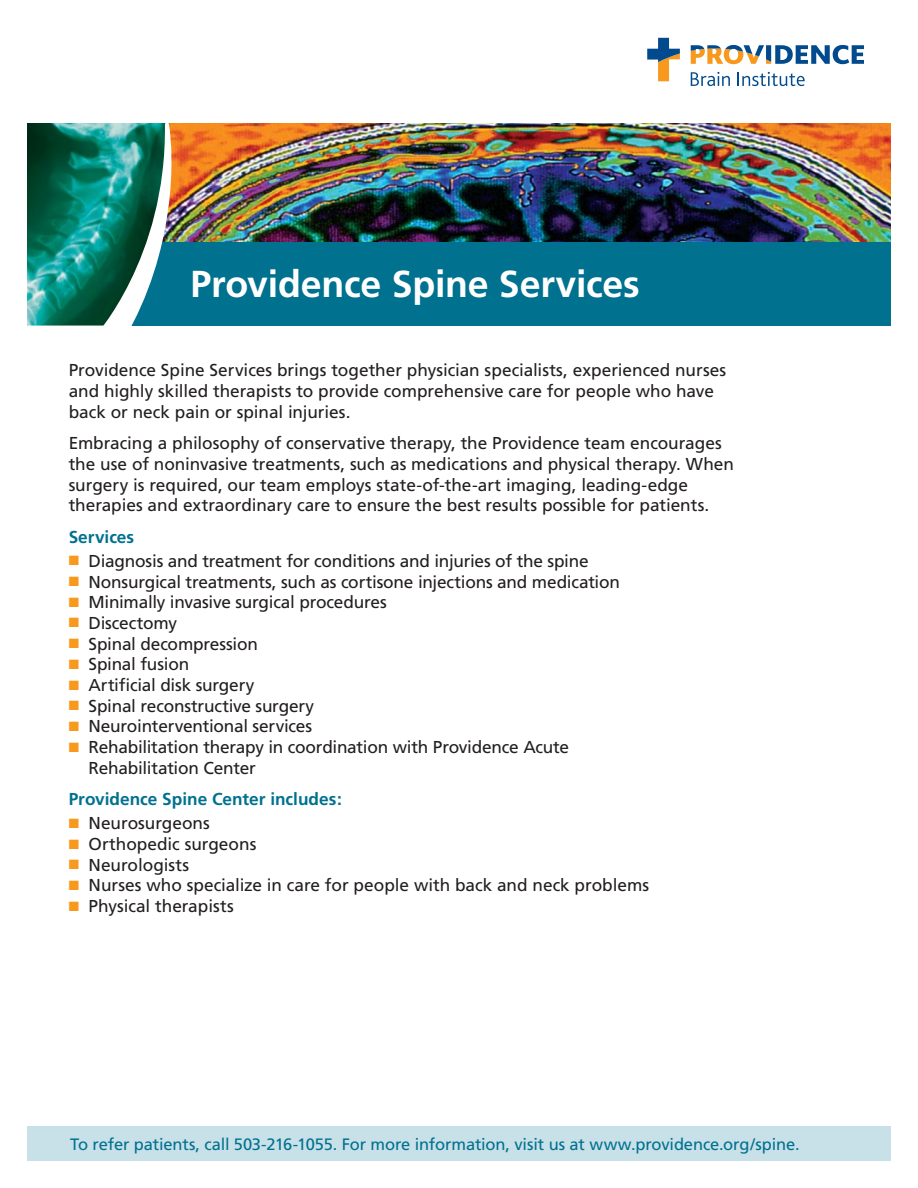
<style>
.page{position:relative;width:918px;height:1188px;background:#fff}
.page>*{position:absolute;margin:0;border:0;box-sizing:border-box;transform-origin:0 0}
.t1{font:700 37.5px "Frutiger";letter-spacing:-.005em;color:#fff}
.t2{font:17.25px/20.7px "Frutiger";letter-spacing:-.01em;color:#231f20}
.t3{font:700 17.25px "Frutiger";color:#00718f}
.t4{font:16.5px "Frutiger";letter-spacing:-.005em;color:#00718f}
.s1{color:#f8981d}
</style>
<div class="page">
<div style="left:116px;top:240px;width:775px;height:85px;background:#00718f"></div>
<svg style="left:647px;top:38px;width:217px;height:48px"></svg>
<img style="left:176px;top:123px;width:715px;height:119px">
<div style="left:27px;top:1126px;width:864px;height:35px;background:#c8e0e8"></div>
<img style="left:27px;top:123px;width:67px;height:203px">
<svg style="left:94px;top:123px;width:82px;height:203px"></svg>
<h1 class="t1" style="left:190px;top:269px;width:451px">Providence Spine Services</h1>
<p class="t2" style="left:69px;top:361px;width:659px">Providence Spine Services brings together physician specialists, experienced nurses and highly skilled therapists to provide comprehensive care for people who have back or neck pain or spinal injuries.</p>
<p class="t2" style="left:69px;top:434px;width:667px">Embracing a philosophy of conservative therapy, the Providence team encourages the use of noninvasive treatments, such as medications and physical therapy. When surgery is required, our team employs state-of-the-art imaging, leading-edge therapies and extraordinary care to ensure the best results possible for patients.</p>
<p class="t3" style="left:69px;top:530px;width:67px">Services</p>
<p class="t2" style="left:69px;top:552px;width:521px"><span class="s1">■</span> Diagnosis and treatment for conditions and injuries of the spine</p>
<p class="t2" style="left:69px;top:573px;width:553px"><span class="s1">■</span> Nonsurgical treatments, such as cortisone injections and medication</p>
<p class="t2" style="left:69px;top:593px;width:320px"><span class="s1">■</span> Minimally invasive surgical procedures</p>
<p class="t2" style="left:69px;top:614px;width:110px"><span class="s1">■</span> Discectomy</p>
<p class="t2" style="left:69px;top:635px;width:191px"><span class="s1">■</span> Spinal decompression</p>
<p class="t2" style="left:69px;top:655px;width:122px"><span class="s1">■</span> Spinal fusion</p>
<p class="t2" style="left:69px;top:676px;width:187px"><span class="s1">■</span> Artificial disk surgery</p>
<p class="t2" style="left:69px;top:697px;width:247px"><span class="s1">■</span> Spinal reconstructive surgery</p>
<p class="t2" style="left:69px;top:717px;width:245px"><span class="s1">■</span> Neurointerventional services</p>
<p class="t2" style="left:89px;top:738px;width:482px;text-indent:-20px"><span class="s1">■</span> Rehabilitation therapy in coordination with Providence Acute<br>Rehabilitation Center</p>
<p class="t3" style="left:69px;top:792px;width:275px">Providence Spine Center includes:</p>
<p class="t2" style="left:69px;top:814px;width:143px"><span class="s1">■</span> Neurosurgeons</p>
<p class="t2" style="left:69px;top:835px;width:189px"><span class="s1">■</span> Orthopedic surgeons</p>
<p class="t2" style="left:69px;top:856px;width:122px"><span class="s1">■</span> Neurologists</p>
<p class="t2" style="left:69px;top:876px;width:582px"><span class="s1">■</span> Nurses who specialize in care for people with back and neck problems</p>
<p class="t2" style="left:69px;top:897px;width:167px"><span class="s1">■</span> Physical therapists</p>
<p class="t4" style="left:70px;top:1137px;width:731px">To refer patients, call 503-216-1055. For more information, visit us at www.providence.org/spine.</p>
</div>
